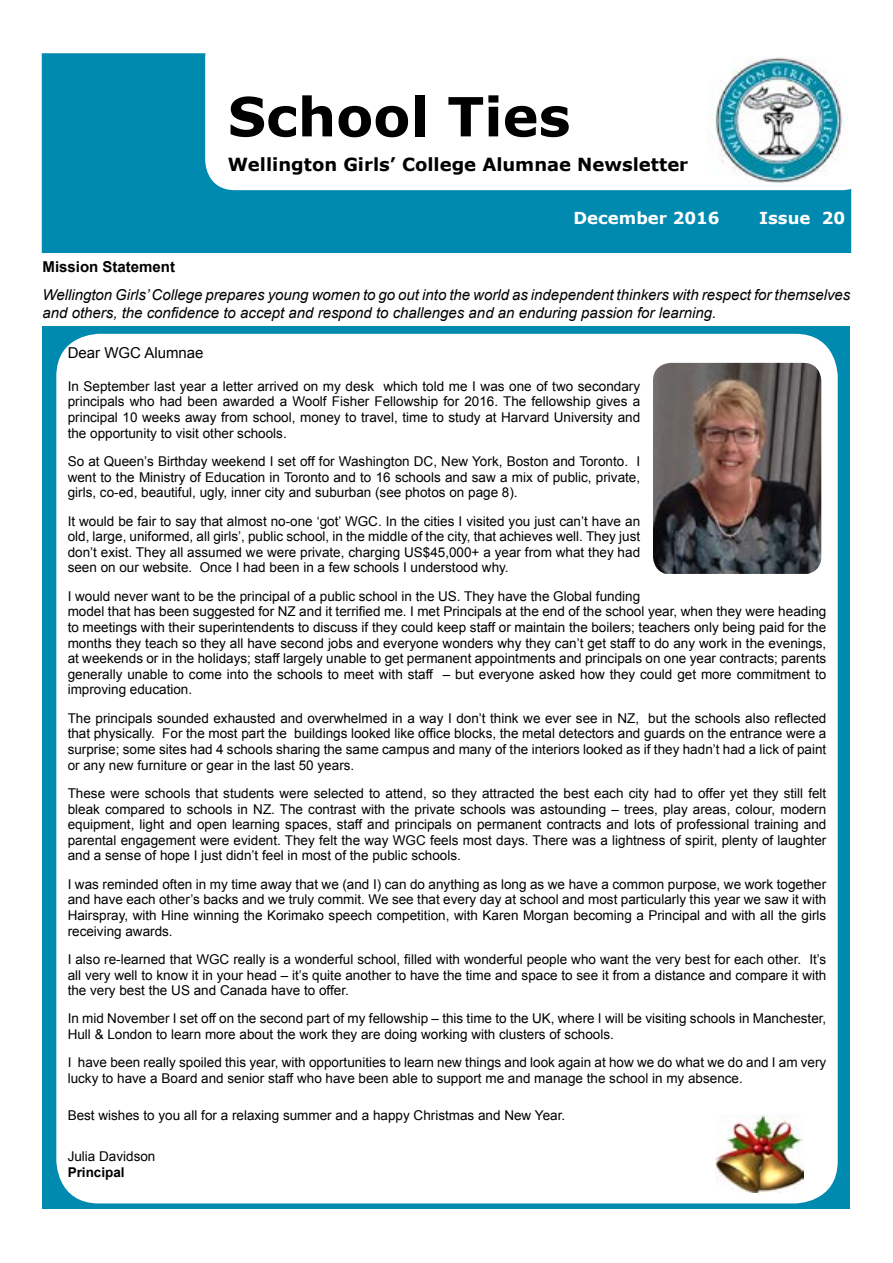
<style>
.page{position:relative;width:893px;height:1263px;background:#fff}
.page>*{position:absolute;margin:0;border:0;box-sizing:border-box;transform-origin:0 0}
.t1{font:700 54px "Verdana";color:#000}
.t2{font:700 18px "Verdana";color:#000}
.t3{font:700 16.5px "Verdana";color:#fff}
.t4{font:italic 15px/18.6px "Arial";color:#000}
.t5{font:700 15px "Arial";color:#000}
.t6{font:15px "Arial";color:#000}
.t7{font:13.5px/15.6px "Arial";color:#000;text-align:justify}
.t8{font:700 13.5px "Arial";color:#000}
</style>
<div class="page">
<div style="left:42px;top:53px;width:809px;height:200px;background:#008ab0"></div>
<div style="left:205px;top:29px;width:668px;height:161px;background:#fff;border-radius:30px"></div>
<img style="left:708px;top:56px;width:138px;height:127px">
<div style="left:43px;top:326px;width:807px;height:883px;background:#008ab0"></div>
<div style="left:56px;top:334px;width:782px;height:869px;background:#fff;border-radius:43px"></div>
<img style="left:653px;top:363px;width:168px;height:211px">
<img style="left:716px;top:1115px;width:87px;height:78px">
<h1 class="t1" style="left:228px;top:78px;width:344px">School Ties</h1>
<h2 class="t2" style="left:228px;top:151px;width:462px">Wellington Girls’ College Alumnae Newsletter</h2>
<p class="t3" style="left:574px;top:207px;width:148px">December 2016</p>
<p class="t3" style="left:759px;top:207px;width:88px">Issue 20</p>
<p class="t5" style="left:43px;top:257px;width:134px">Mission Statement</p>
<p class="t4" style="left:43px;top:285px;width:809px">Wellington Girls’ College prepares young women to go out into the world as independent thinkers with respect for themselves and others, the confidence to accept and respond to challenges and an enduring passion for learning.</p>
<p class="t6" style="left:68px;top:343px;width:137px">Dear WGC Alumnae</p>
<p class="t7" style="left:68px;top:378px;width:574px">In September last year a letter arrived on my desk which told me I was one of two secondary principals who had been awarded a Woolf Fisher Fellowship for 2016. The fellowship gives a principal 10 weeks away from school, money to travel, time to study at Harvard University and the opportunity to visit other schools.</p>
<p class="t7" style="left:68px;top:454px;width:574px">So at Queen’s Birthday weekend I set off for Washington DC, New York, Boston and Toronto. I went to the Ministry of Education in Toronto and to 16 schools and saw a mix of public, private, girls, co-ed, beautiful, ugly, inner city and suburban (see photos on page 8).</p>
<p class="t7" style="left:68px;top:513px;width:574px">It would be fair to say that almost no-one ‘got’ WGC. In the cities I visited you just can’t have an old, large, uniformed, all girls’, public school, in the middle of the city, that achieves well. They just don’t exist. They all assumed we were private, charging US$45,000+ a year from what they had seen on our website. Once I had been in a few schools I understood why.</p>
<p class="t7" style="left:68px;top:588px;width:760px;text-align:left">I would never want to be the principal of a public school in the US. They have the Global funding<br>model that has been suggested for NZ and it terrified me. I met Principals at the end of the school year, when they were heading to meetings with their superintendents to discuss if they could keep staff or maintain the boilers; teachers only being paid for the months they teach so they all have second jobs and everyone wonders why they can’t get staff to do any work in the evenings, at weekends or in the holidays; staff largely unable to get permanent appointments and principals on one year contracts; parents generally unable to come into the schools to meet with staff – but everyone asked how they could get more commitment to improving education.</p>
<p class="t7" style="left:68px;top:710px;width:760px">The principals sounded exhausted and overwhelmed in a way I don’t think we ever see in NZ, but the schools also reflected that physically. For the most part the buildings looked like office blocks, the metal detectors and guards on the entrance were a surprise; some sites had 4 schools sharing the same campus and many of the interiors looked as if they hadn’t had a lick of paint or any new furniture or gear in the last 50 years.</p>
<p class="t7" style="left:68px;top:785px;width:760px">These were schools that students were selected to attend, so they attracted the best each city had to offer yet they still felt bleak compared to schools in NZ. The contrast with the private schools was astounding – trees, play areas, colour, modern equipment, light and open learning spaces, staff and principals on permanent contracts and lots of professional training and parental engagement were evident. They felt the way WGC feels most days. There was a lightness of spirit, plenty of laughter and a sense of hope I just didn’t feel in most of the public schools.</p>
<p class="t7" style="left:68px;top:876px;width:760px">I was reminded often in my time away that we (and I) can do anything as long as we have a common purpose, we work together and have each other’s backs and we truly commit. We see that every day at school and most particularly this year we saw it with Hairspray, with Hine winning the Korimako speech competition, with Karen Morgan becoming a Principal and with all the girls receiving awards.</p>
<p class="t7" style="left:68px;top:951px;width:760px">I also re-learned that WGC really is a wonderful school, filled with wonderful people who want the very best for each other. It’s all very well to know it in your head – it’s quite another to have the time and space to see it from a distance and compare it with the very best the US and Canada have to offer.</p>
<p class="t7" style="left:68px;top:1011px;width:760px">In mid November I set off on the second part of my fellowship – this time to the UK, where I will be visiting schools in Manchester,<br>Hull &amp; London to learn more about the work they are doing working with clusters of schools.</p>
<p class="t7" style="left:68px;top:1055px;width:760px">I have been really spoiled this year, with opportunities to learn new things and look again at how we do what we do and I am very lucky to have a Board and senior staff who have been able to support me and manage the school in my absence.</p>
<p class="t7" style="left:68px;top:1107px;width:499px">Best wishes to you all for a relaxing summer and a happy Christmas and New Year.</p>
<p class="t7" style="left:68px;top:1148px;width:89px">Julia Davidson</p>
<p class="t8" style="left:68px;top:1163px;width:59px">Principal</p>
</div>
